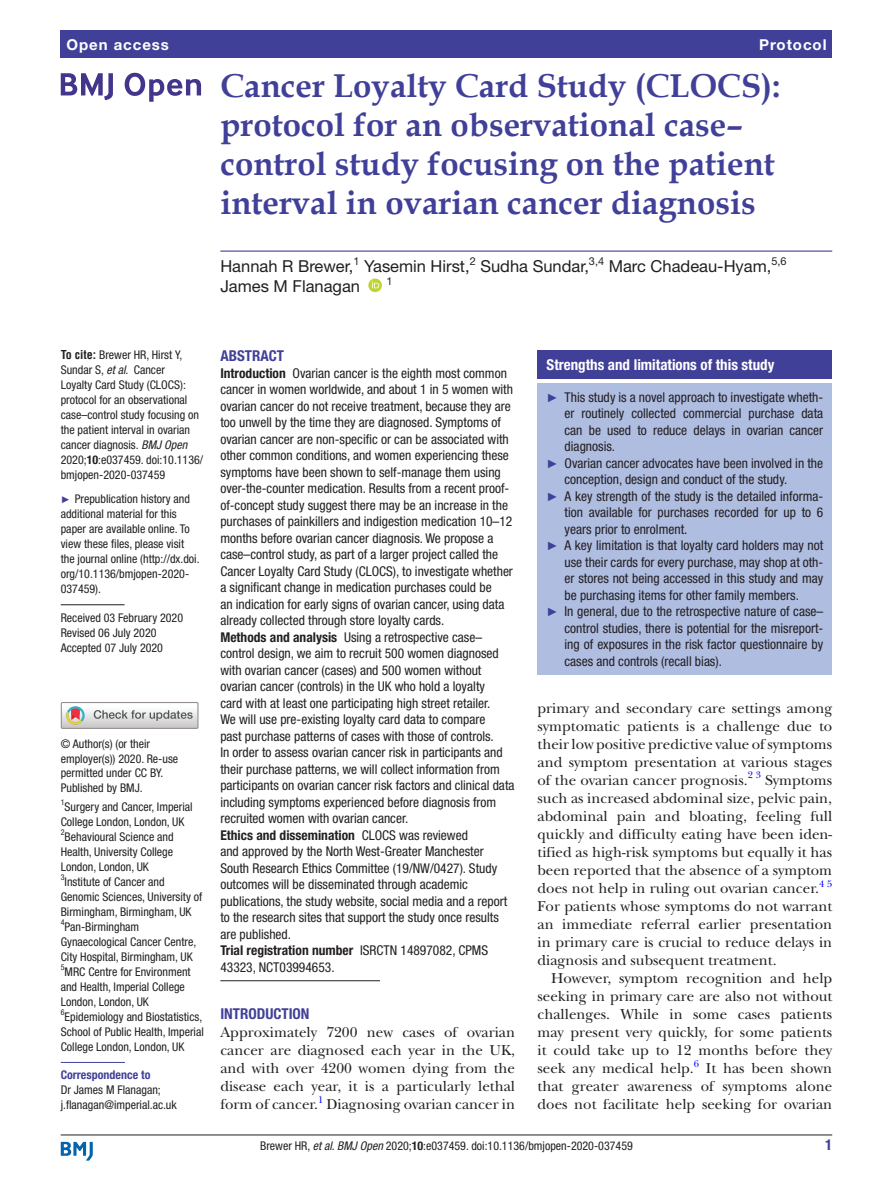
<style>
.page{position:relative;width:893px;height:1191px;background:#fff}
.page>*{position:absolute;margin:0;border:0;box-sizing:border-box;transform-origin:0 0}
.t1{font:700 33px/39px "Book Antiqua";color:#414099}
.t2{font:16.5px "Helvetica Neue LT Std";color:#231f20}
.t3{font:15px/18px "New Baskerville";color:#231f20;text-align:justify}
.t4{font:700 condensed 15px "Helvetica Neue LT Std";color:#fff}
.t5{font:700 condensed 15px "Helvetica Neue LT Std";color:#414099}
.t6{font:700 15px "Helvetica Neue LT Std";letter-spacing:.065em;color:#fff}
.t7{font:condensed 13.5px/16.5px "Helvetica Neue LT Std";color:#231f20}
.t8{font:condensed 12px/15px "Helvetica Neue LT Std";color:#231f20}
.t9{font:700 condensed 12px "Helvetica Neue LT Std";color:#414099}
.t10{font:10.95px "Helvetica Neue LT Std";color:#231f20}
.t11{font:9.9px "New Baskerville";color:#00f}
.t12{font:condensed 7.95px "Helvetica Neue LT Std";color:#231f20}
.s1{font-family:"Helvetica LT Std";font-weight:700}
.s2{font-style:italic}
.s3{font-weight:700}
.s4{font-family:"Arial";font-stretch:normal;font-size:9.75px;color:#414099}
.s5{font-family:"Arial";font-stretch:normal;font-size:12px;color:#414099}
</style>
<div class="page">
<hr style="left:61px;top:1134px;width:771px;height:1px;background:#231f20">
<svg style="left:61px;top:1141px;width:32px;height:19px"></svg>
<div style="left:61px;top:31px;width:771px;height:27px;background:#414099"></div>
<hr style="left:220px;top:250px;width:612px;height:2px;background:#414099">
<svg style="left:368px;top:279px;width:14px;height:13px"></svg>
<hr style="left:61px;top:604px;width:64px;height:1px;background:#231f20">
<hr style="left:61px;top:1062px;width:64px;height:1px;background:#414099">
<svg style="left:61px;top:73px;width:52px;height:27px"></svg>
<svg style="left:125px;top:73px;width:76px;height:29px"></svg>
<div style="left:61px;top:702px;width:138px;height:27px;border:1px solid #969090"></div>
<svg style="left:61px;top:702px;width:137px;height:26px"></svg>
<hr style="left:220px;top:980px;width:160px;height:1px;background:#231f20">
<div style="left:538px;top:350px;width:294px;height:29px;background:#414099"></div>
<div style="left:538px;top:383px;width:294px;height:292px;background:#afbde1"></div>
<p class="t6" style="left:66px;top:35px;width:104px">Open access</p>
<p class="t6" style="left:759px;top:35px;width:69px">Protocol</p>
<h1 class="t1" style="left:220px;top:66px;width:562px">Cancer Loyalty Card Study (CLOCS): protocol for an observational case– control study focusing on the patient interval in ovarian cancer diagnosis</h1>
<p class="t2" style="left:220px;top:257px;width:134px">Hannah R Brewer,</p>
<p class="t10" style="left:353px;top:254px;width:8px">1</p>
<p class="t2" style="left:364px;top:257px;width:107px">Yasemin Hirst,</p>
<p class="t10" style="left:470px;top:254px;width:8px">2</p>
<p class="t2" style="left:480px;top:257px;width:110px">Sudha Sundar,</p>
<p class="t10" style="left:589px;top:254px;width:17px">3,4</p>
<p class="t2" style="left:609px;top:257px;width:164px">Marc Chadeau-Hyam,</p>
<p class="t10" style="left:771px;top:254px;width:17px">5,6</p>
<p class="t2" style="left:220px;top:276px;width:141px">James M Flanagan</p>
<p class="t10" style="left:386px;top:274px;width:8px">1</p>
<p class="t8" style="left:61px;top:347px;width:144px"><span class="s1">To cite:</span> Brewer HR, Hirst Y,<br>Sundar S, <span class="s2">et al</span>. Cancer<br>Loyalty Card Study (CLOCS): protocol for an observational case–control study focusing on the patient interval in ovarian cancer diagnosis. <span class="s2">BMJ Open<br></span>2020;<span class="s3">10</span>:e037459. doi:10.1136/ bmjopen-2020-037459</p>
<p class="t8" style="left:61px;top:491px;width:140px"><span class="s4">►</span> Prepublication history and additional material for this paper are available online. To view these files, please visit the journal online (http://dx.doi. org/10.1136/bmjopen-2020-<br>037459).</p>
<p class="t8" style="left:61px;top:610px;width:124px">Received 03 February 2020<br>Revised 06 July 2020<br>Accepted 07 July 2020</p>
<p class="t8" style="left:61px;top:737px;width:119px;line-height:14.4px">© Author(s) (or their employer(s)) 2020. Re-use permitted under CC BY.<br>Published by BMJ.</p>
<p class="t12" style="left:61px;top:798px;width:5px">1</p>
<p class="t8" style="left:61px;top:799px;width:133px;text-indent:4px">Surgery and Cancer, Imperial<br>College London, London, UK</p>
<p class="t12" style="left:61px;top:828px;width:5px">2</p>
<p class="t8" style="left:61px;top:829px;width:114px;text-align:justify;text-indent:4px">Behavioural Science and Health, University College London, London, UK</p>
<p class="t12" style="left:61px;top:873px;width:5px">3</p>
<p class="t8" style="left:61px;top:874px;width:143px;text-indent:4px">Institute of Cancer and<br>Genomic Sciences, University of<br>Birmingham, Birmingham, UK</p>
<p class="t12" style="left:61px;top:918px;width:5px">4</p>
<p class="t8" style="left:61px;top:919px;width:137px;text-indent:4px">Pan-Birmingham<br>Gynaecological Cancer Centre,<br>City Hospital, Birmingham, UK</p>
<p class="t12" style="left:61px;top:963px;width:5px">5</p>
<p class="t8" style="left:61px;top:964px;width:145px;text-indent:4px">MRC Centre for Environment and Health, Imperial College<br>London, London, UK<br><sup>6</sup>Epidemiology and Biostatistics,<br>School of Public Health, Imperial<br>College London, London, UK</p>
<p class="t9" style="left:61px;top:1067px;width:91px">Correspondence to</p>
<p class="t8" style="left:61px;top:1082px;width:118px">Dr James M Flanagan; j.flanagan@imperial.ac.uk</p>
<p class="t5" style="left:220px;top:347px;width:65px">ABSTRACT</p>
<p class="t7" style="left:220px;top:364px;width:296px"><span class="s3">Introduction</span> Ovarian cancer is the eighth most common cancer in women worldwide, and about 1 in 5 women with ovarian cancer do not receive treatment, because they are too unwell by the time they are diagnosed. Symptoms of ovarian cancer are non-specific or can be associated with other common conditions, and women experiencing these symptoms have been shown to self-manage them using over-the-counter medication. Results from a recent proof&shy;of-concept study suggest there may be an increase in the purchases of painkillers and indigestion medication 10–12 months before ovarian cancer diagnosis. We propose a case–control study, as part of a larger project called the Cancer Loyalty Card Study (CLOCS), to investigate whether a significant change in medication purchases could be<br>an indication for early signs of ovarian cancer, using data already collected through store loyalty cards.<br><span class="s3">Methods and analysis</span> Using a retrospective case– control design, we aim to recruit 500 women diagnosed with ovarian cancer (cases) and 500 women without ovarian cancer (controls) in the UK who hold a loyalty<br>card with at least one participating high street retailer.<br>We will use pre-existing loyalty card data to compare<br>past purchase patterns of cases with those of controls.<br>In order to assess ovarian cancer risk in participants and their purchase patterns, we will collect information from participants on ovarian cancer risk factors and clinical data including symptoms experienced before diagnosis from recruited women with ovarian cancer.<br><span class="s3">Ethics and dissemination</span> CLOCS was reviewed<br>and approved by the North West-Greater Manchester South Research Ethics Committee (19/NW/0427). Study outcomes will be disseminated through academic publications, the study website, social media and a report to the research sites that support the study once results are published.<br><span class="s3">Trial registration number</span> ISRCTN 14897082, CPMS 43323, NCT03994653.</p>
<p class="t5" style="left:220px;top:1005px;width:91px">INTRODUCTION</p>
<p class="t3" style="left:220px;top:1023px;width:296px">Approximately 7200 new cases of ovarian cancer are diagnosed each year in the UK, and with over 4200 women dying from the disease each year, it is a particularly lethal form of cancer.<sup>1</sup> Diagnosing ovarian cancer in</p>
<p class="t4" style="left:547px;top:356px;width:229px">Strengths and limitations of this study</p>
<p class="t7" style="left:547px;top:389px;width:278px"><span class="s5">►</span> This study is a novel approach to investigate wheth-</p>
<p class="t7" style="left:565px;top:405px;width:260px">er routinely collected commercial purchase data</p>
<p class="t7" style="left:565px;top:422px;width:260px">can be used to reduce delays in ovarian cancer</p>
<p class="t7" style="left:565px;top:438px;width:52px">diagnosis.</p>
<p class="t7" style="left:547px;top:455px;width:278px"><span class="s5">►</span> Ovarian cancer advocates have been involved in the</p>
<p class="t7" style="left:565px;top:471px;width:224px">conception, design and conduct of the study.</p>
<p class="t7" style="left:547px;top:488px;width:278px"><span class="s5">►</span> A key strength of the study is the detailed informa-</p>
<p class="t7" style="left:565px;top:504px;width:260px">tion available for purchases recorded for up to 6</p>
<p class="t7" style="left:565px;top:521px;width:124px">years prior to enrolment.</p>
<p class="t7" style="left:547px;top:537px;width:278px"><span class="s5">►</span> A key limitation is that loyalty card holders may not</p>
<p class="t7" style="left:565px;top:554px;width:260px">use their cards for every purchase, may shop at oth-</p>
<p class="t7" style="left:565px;top:570px;width:260px">er stores not being accessed in this study and may</p>
<p class="t7" style="left:565px;top:587px;width:236px">be purchasing items for other family members.</p>
<p class="t7" style="left:547px;top:603px;width:278px"><span class="s5">►</span> In general, due to the retrospective nature of case–</p>
<p class="t7" style="left:565px;top:620px;width:260px">control studies, there is potential for the misreport-</p>
<p class="t7" style="left:565px;top:636px;width:260px">ing of exposures in the risk factor questionnaire by</p>
<p class="t7" style="left:565px;top:653px;width:159px">cases and controls (recall bias).</p>
<p class="t3" style="left:538px;top:699px;width:296px">primary and secondary care settings among symptomatic patients is a challenge due to their low positive predictive value of symptoms and symptom presentation at various stages of the ovarian cancer prognosis.<sup>2</sup> <sup>3</sup> Symptoms such as increased abdominal size, pelvic pain, abdominal pain and bloating, feeling full quickly and difficulty eating have been iden&shy;tified as high-risk symptoms but equally it has been reported that the absence of a symptom does not help in ruling out ovarian cancer.</p>
<p class="t11" style="left:819px;top:877px;width:15px">4 5</p>
<p class="t3" style="left:538px;top:897px;width:296px">For patients whose symptoms do not warrant an immediate referral earlier presentation in primary care is crucial to reduce delays in diagnosis and subsequent treatment.</p>
<p class="t3" style="left:538px;top:969px;width:296px;text-indent:14px">However, symptom recognition and help seeking in primary care are also not without challenges. While in some cases patients may present very quickly, for some patients it could take up to 12 months before they seek any medical help.<sup>6</sup></p>
<p class="t3" style="left:538px;top:1059px;width:296px;text-indent:168px">It has been shown that greater awareness of symptoms alone does not facilitate help seeking for ovarian</p>
<p class="t8" style="left:260px;top:1137px;width:374px">Brewer HR, <span class="s2">et al</span>. <span class="s2">BMJ Open</span> 2020;<span class="s3">10</span>:e037459. doi:10.1136/bmjopen-2020-037459</p>
<p class="t5" style="left:825px;top:1135px;width:9px">1</p>
</div>
